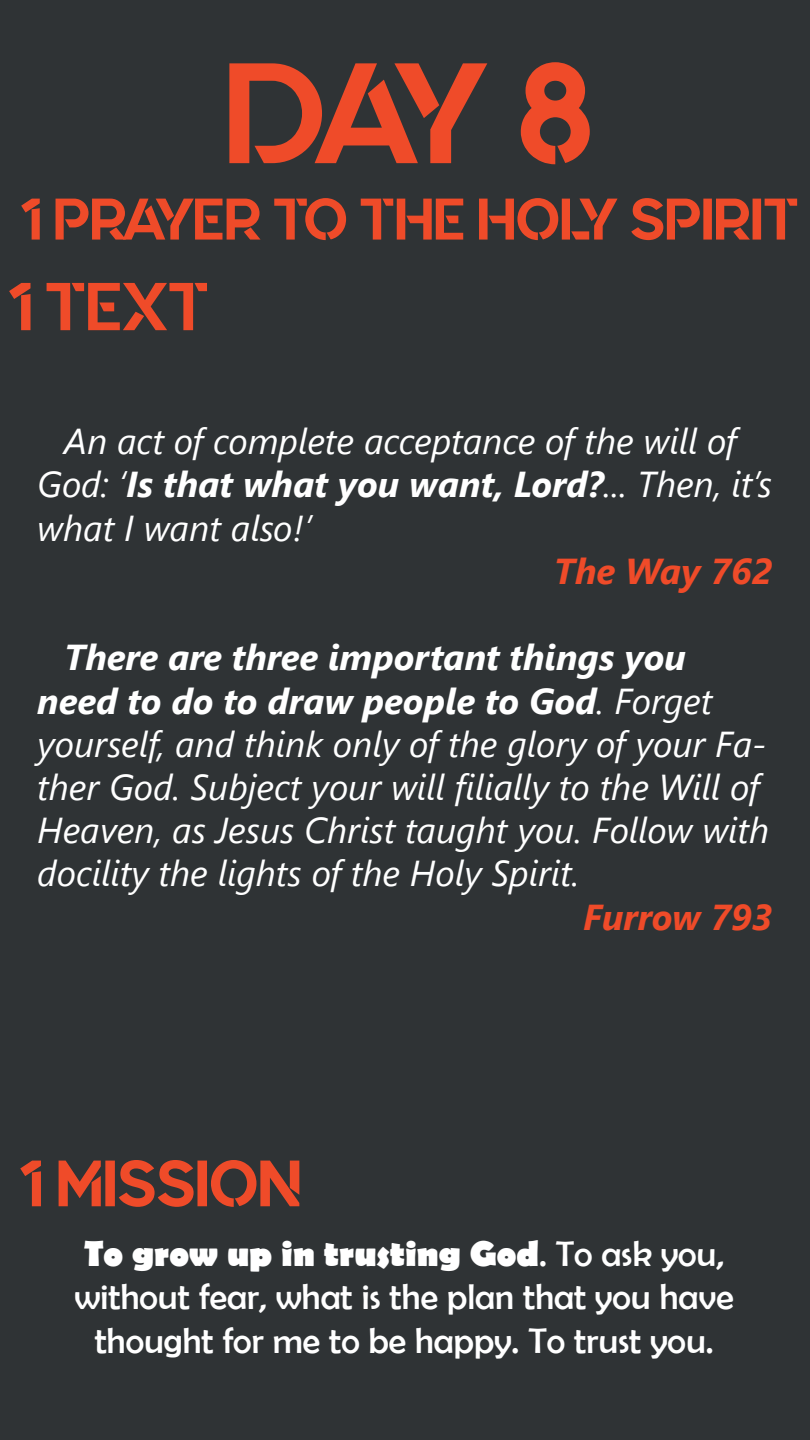
<style>
.page{position:relative;width:810px;height:1440px;background:#fff}
.page>*{position:absolute;margin:0;border:0;box-sizing:border-box;transform-origin:0 0}
.t1{font:142.5px "Quantify";color:#ef4b29}
.t2{font:67.5px "Quantify";color:#ef4b29}
.t3{font:65.25px "Quantify";color:#ef4b29}
.t4{font:58.5px "Quantify";color:#ef4b29}
.t5{font:italic 36px/43.2px "Segoe UI";color:#fff}
.t6{font:36px/43.2px "Berlin Sans FB";color:#fff;text-align:center}
.t7{font:italic 700 36px "Segoe UI";color:#ef4b29}
.s1{font-weight:700}
</style>
<div class="page">
<div style="left:0;top:0;width:810px;height:1439px;background:#2f3335"></div>
<p class="t1" style="left:224px;top:33px;width:370px">DAY 8</p>
<p class="t4" style="left:19px;top:186px;width:781px">1 PRAYER TO THE HOLY SPIRIT</p>
<p class="t2" style="left:7px;top:268px;width:203px">1 TEXT</p>
<p class="t5" style="left:37px;top:414px;width:736px;text-indent:27px">An act of complete acceptance of the will of<br>God: ‘<span class="s1">Is that what you want, Lord?</span>... Then, it’s what I want also!’</p>
<p class="t7" style="left:554px;top:537px;width:220px">The Way 762</p>
<p class="t5" style="left:37px;top:630px;width:734px;text-indent:27px"><span class="s1">There are three important things you need to do to draw people to God</span>. Forget yourself, and think only of the glory of your Fa&shy;ther God. Subject your will filially to the Will of Heaven, as Jesus Christ taught you. Follow with docility the lights of the Holy Spirit.</p>
<p class="t7" style="left:583px;top:882px;width:191px">Furrow 793</p>
<p class="t3" style="left:18px;top:1146px;width:285px">1 MISSION</p>
<p class="t6" style="left:74px;top:1231px;width:661px"><span class="s1">To grow up in trusting God</span>. To ask you, without fear, what is the plan that you have thought for me to be happy. To trust you.</p>
</div>
